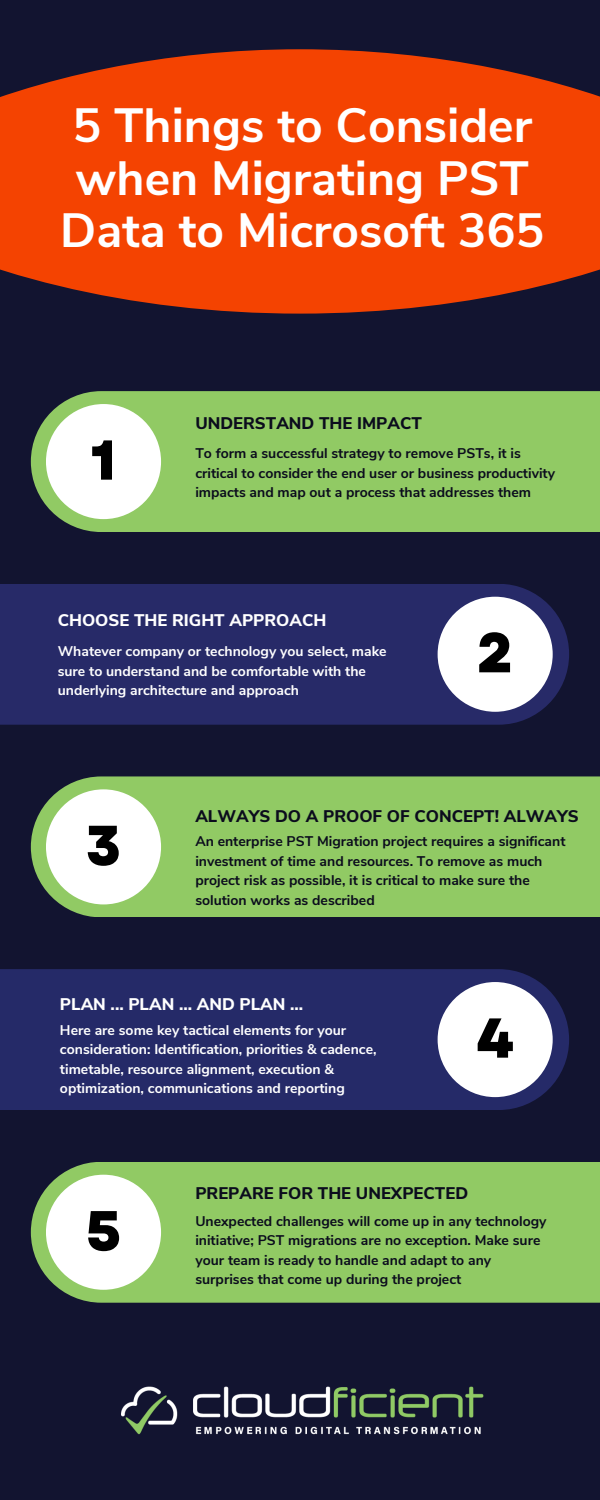
<style>
.page{position:relative;width:600px;height:1500px;background:#121430}
.page>*{position:absolute;margin:0;border:0;box-sizing:border-box;transform-origin:0 0}
.t1{font:800 56.1px "Garet";color:#000}
.t2{font:700 48px/52.5px "Nunito Sans";color:#fff;text-align:center}
.t3{font:800 16.8px "Nunito Sans";color:#0b0c1d}
.t4{font:800 16.8px "Nunito Sans";color:#fff}
.t5{font:700 14px/19.5px "Nunito Sans";color:#0b0c1d}
.t6{font:700 14px/19.5px "Nunito Sans";color:#fff}
</style>
<div class="page">
<div style="left:0;top:0;width:600px;height:314px;background:#f44301"></div>
<svg style="left:0;top:0;width:600px;height:97px;fill:#121430"></svg>
<img style="left:121px;top:1386px;width:363px;height:49px">
<div style="left:31px;top:391px;width:569px;height:141px;background:#91ca64"></div>
<div style="left:46px;top:404px;width:115px;height:115px;background:#fff;border-radius:50%"></div>
<div style="left:0;top:584px;width:569px;height:141px;background:#272a68"></div>
<div style="left:438px;top:597px;width:115px;height:115px;background:#fff;border-radius:50%"></div>
<div style="left:31px;top:776px;width:569px;height:141px;background:#91ca64"></div>
<div style="left:46px;top:789px;width:115px;height:115px;background:#fff;border-radius:50%"></div>
<div style="left:31px;top:1162px;width:569px;height:141px;background:#91ca64"></div>
<div style="left:46px;top:1175px;width:115px;height:115px;background:#fff;border-radius:50%"></div>
<div style="left:0;top:969px;width:569px;height:141px;background:#252a68"></div>
<div style="left:438px;top:982px;width:115px;height:115px;background:#fff;border-radius:50%"></div>
<p class="t2" style="left:60px;top:100px;width:486px">5 Things to Consider when Migrating PST<br>Data to Microsoft 365</p>
<h2 class="t1" style="left:91px;top:420px;width:27px">1</h2>
<p class="t3" style="left:195px;top:412px;width:228px">UNDERSTAND THE IMPACT</p>
<h1 class="t5" style="left:195px;top:444px;width:361px">To form a successful strategy to remove PSTs, it is critical to consider the end user or business productivity impacts and map out a process that addresses them</h1>
<h2 class="t4" style="left:58px;top:609px;width:270px">CHOOSE THE RIGHT APPROACH</h2>
<p class="t6" style="left:58px;top:642px;width:330px">Whatever company or technology you select, make sure to understand and be comfortable with the underlying architecture and approach</p>
<p class="t1" style="left:477px;top:612px;width:38px">2</p>
<h2 class="t1" style="left:86px;top:805px;width:37px">3</h2>
<p class="t3" style="left:195px;top:805px;width:385px">ALWAYS DO A PROOF OF CONCEPT! ALWAYS</p>
<p class="t5" style="left:195px;top:832px;width:372px">An enterprise PST Migration project requires a significant investment of time and resources. To remove as much project risk as possible, it is critical to make sure the solution works as described</p>
<p class="t4" style="left:60px;top:993px;width:245px">PLAN ... PLAN ... AND PLAN ...</p>
<h2 class="t6" style="left:60px;top:1021px;width:318px">Here are some key tactical elements for your consideration: Identification, priorities &amp; cadence, timetable, resource alignment, execution &amp; optimization, communications and reporting</h2>
<p class="t1" style="left:476px;top:998px;width:39px">4</p>
<p class="t3" style="left:195px;top:1182px;width:274px">PREPARE FOR THE UNEXPECTED</p>
<h2 class="t1" style="left:86px;top:1190px;width:37px">5</h2>
<p class="t5" style="left:195px;top:1212px;width:353px">Unexpected challenges will come up in any technology initiative; PST migrations are no exception. Make sure your team is ready to handle and adapt to any surprises that come up during the project</p>
</div>
